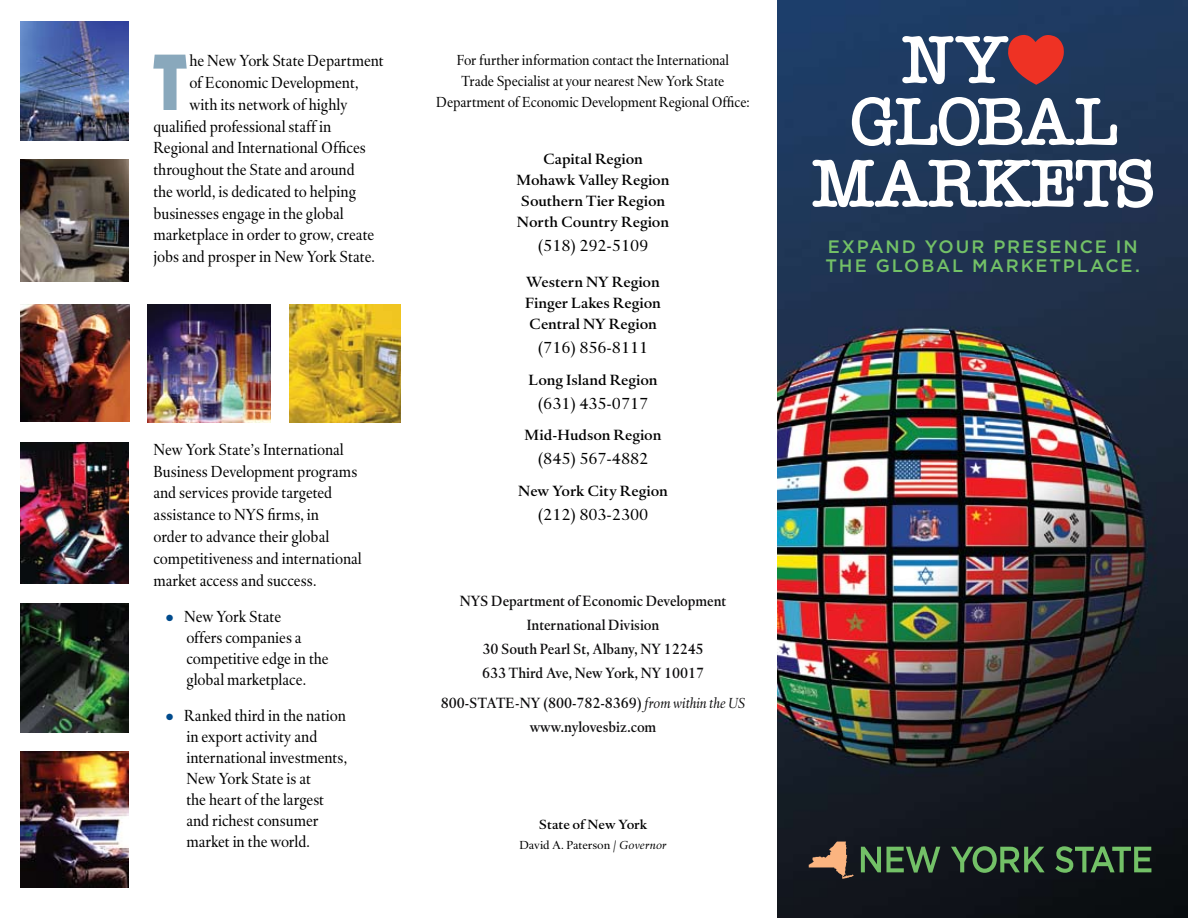
<style>
.page{position:relative;width:1188px;height:918px;background:#fff}
.page>*{position:absolute;margin:0;border:0;box-sizing:border-box;transform-origin:0 0}
.t1{font:900 76.95px "Kabel";color:#89a8bc;scale:.9 1}
.t2{font:500 18px/19.5px "Gotham";letter-spacing:.105em;color:#73c167}
.t3{font:16.5px/21px "Haarlemmer";color:#000;scale:.9 1}
.t4{font:16.5px "Haarlemmer";color:#000}
.t5{font:500 15px/24px "Haarlemmer";color:#0d0c0d;text-align:center;scale:.9 1}
.t6{font:500 15px/21px "Haarlemmer";letter-spacing:-.005em;color:#000;text-align:center}
.t7{font:15px/21px "Haarlemmer";letter-spacing:-.01em;color:#000;text-align:center;scale:.9 1}
.t8{font:500 13.5px "Haarlemmer";letter-spacing:-.005em;color:#000}
.t9{font:12px "Haarlemmer";letter-spacing:-.005em;color:#000}
.s1{color:#004b8d}
.s2{font-weight:400;font-style:italic}
.s3{font-style:italic}
</style>
<div class="page">
<img style="left:778px;top:0;width:410px;height:918px">
<img style="left:148px;top:304px;width:122px;height:118px">
<img style="left:290px;top:304px;width:111px;height:118px">
<img style="left:21px;top:22px;width:108px;height:118px">
<img style="left:21px;top:443px;width:107px;height:140px">
<img style="left:21px;top:305px;width:109px;height:117px">
<img style="left:21px;top:604px;width:107px;height:128px">
<img style="left:21px;top:159px;width:107px;height:123px">
<img style="left:21px;top:752px;width:107px;height:136px">
<svg style="left:901px;top:35px;width:163px;height:50px"></svg>
<svg style="left:851px;top:96px;width:267px;height:51px"></svg>
<svg style="left:812px;top:158px;width:341px;height:50px"></svg>
<svg style="left:861px;top:847px;width:79px;height:26px;background:#3c603d"></svg>
<svg style="left:951px;top:846px;width:94px;height:27px;background:#365638"></svg>
<svg style="left:1055px;top:846px;width:96px;height:27px;background:#365837"></svg>
<img style="left:808px;top:839px;width:47px;height:41px">
<h1 class="t1" style="left:153px;top:34px;width:38px">T</h1>
<p class="t3" style="left:189px;top:51px;width:217px">he New York State Department</p>
<p class="t3" style="left:189px;top:73px;width:189px">of Economic Development,</p>
<p class="t3" style="left:189px;top:94px;width:177px">with its network of highly</p>
<p class="t3" style="left:153px;top:116px;width:199px">qualified professional staff in</p>
<p class="t3" style="left:153px;top:138px;width:238px">Regional and International Offices</p>
<p class="t3" style="left:153px;top:160px;width:225px">throughout the State and around</p>
<p class="t3" style="left:153px;top:181px;width:227px">the world, is dedicated to helping</p>
<p class="t3" style="left:153px;top:203px;width:213px">businesses engage in the global</p>
<p class="t3" style="left:153px;top:225px;width:247px">marketplace in order to grow, create</p>
<p class="t3" style="left:153px;top:247px;width:248px">jobs and prosper in New York State.</p>
<p class="t3" style="left:153px;top:439px;width:233px;line-height:21.9px">New York State’s International<br>Business Development programs and services provide targeted assistance to NYS firms, in<br>order to advance their global competitiveness and international market access and success.</p>
<p class="t3" style="left:186px;top:607px;width:160px;text-indent:-20px"><span class="s1">●</span> New York State<br>offers companies a competitive edge in the global marketplace.</p>
<p class="t3" style="left:186px;top:706px;width:180px;text-indent:-20px"><span class="s1">●</span> Ranked third in the nation in export activity and international investments,<br>New York State is at<br>the heart of the largest and richest consumer market in the world.</p>
<p class="t7" style="left:436px;top:50px;width:350px">For further information contact the International<br>Trade Specialist at your nearest New York State<br>Department of Economic Development Regional Office:</p>
<p class="t6" style="left:517px;top:149px;width:154px">Capital Region<br>Mohawk Valley Region<br>Southern Tier Region<br>North Country Region</p>
<p class="t4" style="left:538px;top:236px;width:112px">(518) 292-5109</p>
<p class="t6" style="left:525px;top:272px;width:137px;text-align:justify">Western NY Region Finger Lakes Region Central NY Region</p>
<p class="t4" style="left:538px;top:338px;width:112px">(716) 856-8111</p>
<p class="t6" style="left:528px;top:369px;width:131px">Long Island Region</p>
<p class="t4" style="left:538px;top:394px;width:112px">(631) 435-0717</p>
<p class="t6" style="left:525px;top:425px;width:138px">Mid-Hudson Region</p>
<p class="t4" style="left:538px;top:449px;width:112px">(845) 567-4882</p>
<p class="t6" style="left:518px;top:480px;width:151px">New York City Region</p>
<p class="t4" style="left:538px;top:505px;width:112px">(212) 803-2300</p>
<p class="t5" style="left:460px;top:589px;width:298px">NYS Department of Economic Development<br>International Division<br>30 South Pearl St, Albany, NY 12245<br>633 Third Ave, New York, NY 10017</p>
<p class="t5" style="left:441px;top:691px;width:340px">800-STATE-NY (800-782-8369) <span class="s2">from within the US </span>www.nylovesbiz.com</p>
<p class="t8" style="left:539px;top:817px;width:110px">State of New York</p>
<p class="t9" style="left:519px;top:838px;width:149px">David A. Paterson <span class="s3">/ Governor</span></p>
<p class="t2" style="left:826px;top:237px;width:316px">EXPAND YOUR PRESENCE IN<br>THE GLOBAL MARKETPLACE.</p>
</div>
